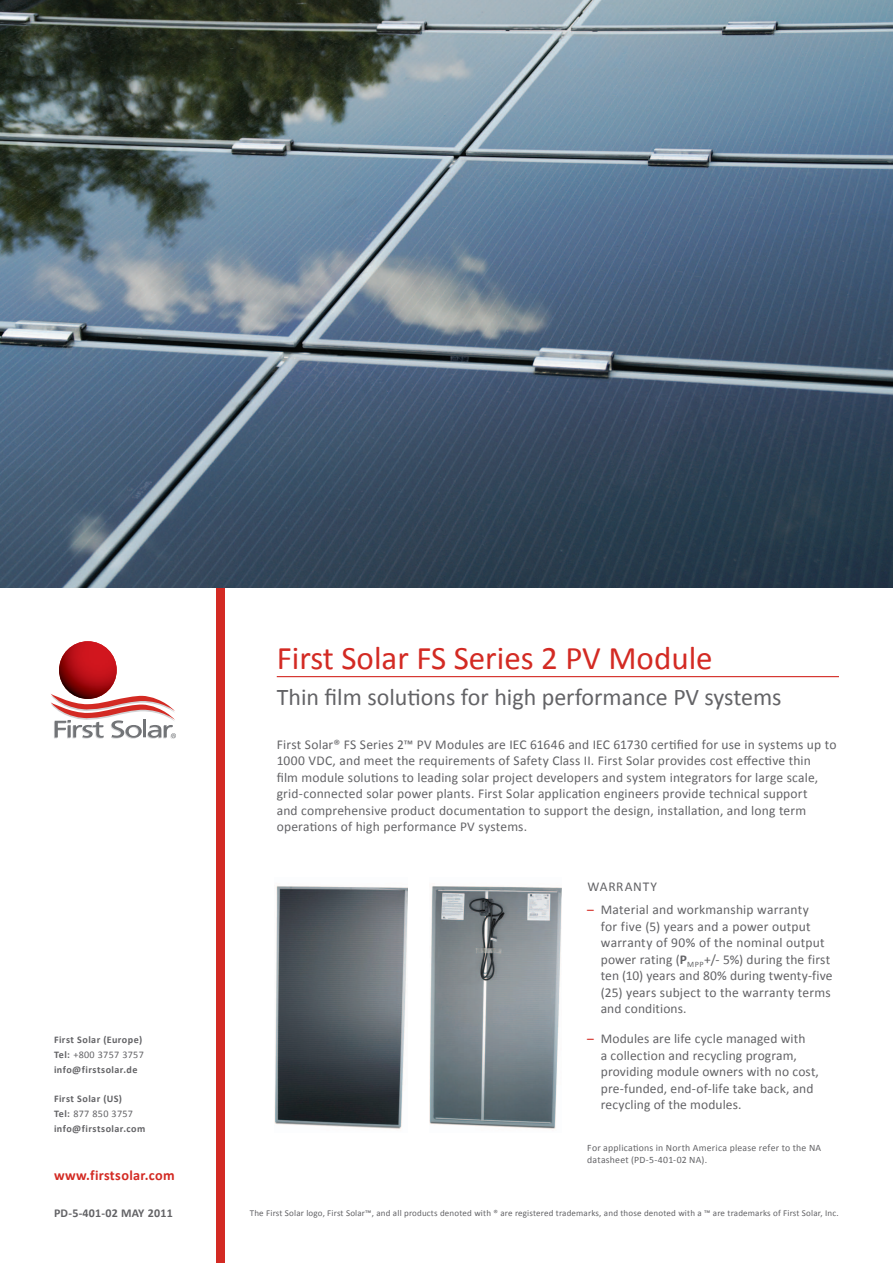
<style>
.page{position:relative;width:893px;height:1263px;background:#fff}
.page>*{position:absolute;margin:0;border:0;box-sizing:border-box;transform-origin:0 0}
.t1{font:33px "Calibri";color:#d32a23}
.t2{font:24px "Calibri";color:#636366}
.t3{font:700 14.25px "Calibri";letter-spacing:.025em;color:#d32a23}
.t4{font:13.5px/16.5px "Calibri";letter-spacing:.01em;color:#636366}
.t5{font:700 12px "Calibri";letter-spacing:.02em;color:#636366}
.t6{font:700 10.2px/15px "Calibri";letter-spacing:.045em;color:#636366}
.t7{font:9.75px/12px "Calibri";letter-spacing:.025em;color:#636366}
.t8{font:9px "Calibri";letter-spacing:.02em;color:#636366}
.s1{font-weight:400}
.s2{color:#d32a23}
.s3{font-weight:700}
</style>
<div class="page">
<div style="left:216px;top:574px;width:8px;height:689px;background:#d32a23"></div>
<img style="left:0;top:0;width:893px;height:587px">
<hr style="left:277px;top:676px;width:562px;height:1px;background:#d32a23">
<img style="left:275px;top:885px;width:132px;height:244px">
<img style="left:429px;top:885px;width:133px;height:244px">
<img style="left:59px;top:641px;width:58px;height:58px;border-radius:29px">
<svg style="left:51px;top:694px;width:125px;height:45px"></svg>
<p class="t6" style="left:54px;top:1032px;width:91px">First Solar (Europe)<br>Tel: <span class="s1">+800 3757 3757 </span>info@firstsolar.de</p>
<p class="t6" style="left:54px;top:1091px;width:93px">First Solar (US)<br>Tel: <span class="s1">877 850 3757 </span>info@firstsolar.com</p>
<p class="t3" style="left:54px;top:1166px;width:122px">www.firstsolar.com</p>
<p class="t5" style="left:54px;top:1205px;width:120px">PD-5-401-02 MAY 2011</p>
<h1 class="t1" style="left:277px;top:637px;width:437px">First Solar FS Series 2 PV Module</h1>
<h2 class="t2" style="left:277px;top:682px;width:506px">Thin film solutions for high performance PV systems</h2>
<p class="t4" style="left:277px;top:736px;width:561px">First Solar® FS Series 2™ PV Modules are IEC 61646 and IEC 61730 certified for use in systems up to 1000 VDC, and meet the requirements of Safety Class II. First Solar provides cost effective thin<br>film module solutions to leading solar project developers and system integrators for large scale, grid-connected solar power plants. First Solar application engineers provide technical support<br>and comprehensive product documentation to support the design, installation, and long term operations of high performance PV systems.</p>
<p class="t4" style="left:588px;top:878px;width:47px">warrant</p>
<p class="t4" style="left:651px;top:878px;width:8px">y</p>
<p class="t4" style="left:601px;top:901px;width:233px;text-indent:-14px"><span class="s2">–</span> Material and workmanship warranty<br>for five (5) years and a power output warranty of 90% of the nominal output power rating (<span class="s3">P</span><sub>mpp</sub> +/- 5%) during the first ten (10) years and 80% during twenty-five (25) years subject to the warranty terms and conditions.</p>
<p class="t4" style="left:601px;top:1030px;width:220px;text-indent:-14px"><span class="s2">–</span> Modules are life cycle managed with<br>a collection and recycling program, providing module owners with no cost, pre-funded, end-of-life take back, and recycling of the modules.</p>
<p class="t7" style="left:587px;top:1142px;width:235px">For applications in North America please refer to the NA datasheet (PD-5-401-02 NA).</p>
<p class="t8" style="left:250px;top:1207px;width:590px">The First Solar logo, First Solar™, and all products denoted with ® are registered trademarks, and those denoted with a ™ are trademarks of First Solar, Inc.</p>
</div>
